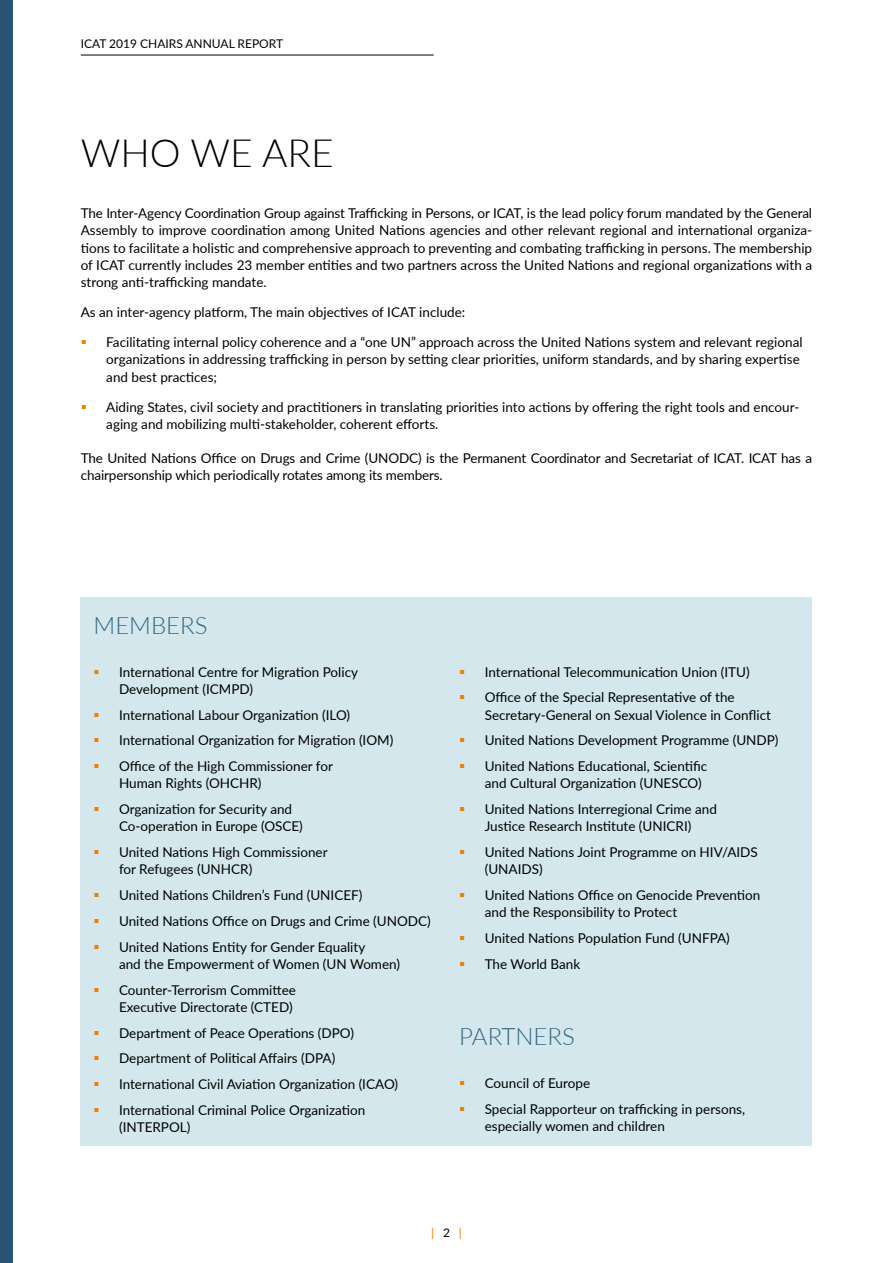
<style>
.page{position:relative;width:893px;height:1263px;background:#fff}
.page>*{position:absolute;margin:0;border:0;box-sizing:border-box;transform-origin:0 0}
.HEADING_A{font:300 39px "Lato";color:#000}
.HEADING_B{font:300 24px "Lato";color:#346883}
.BODY{font:13.5px/17.2px "Lato";color:#000}
.t1{font:12px "Lato";color:#000}
.t2{font:12px "Lato";color:#ef7d00}
.s1{color:#000}
</style>
<div class="page">
<div style="left:0;top:0;width:13px;height:1263px;background:#2a5476"></div>
<hr style="left:81px;top:55px;width:353px;height:1px;background:#000">
<div style="left:81px;top:597px;width:731px;height:549px;background:#d3e7ed"></div>
<p class="t1" style="left:81px;top:35px;width:204px">ICAT 2019 CHAIRS ANNUAL REPORT</p>
<p class="HEADING_A" style="left:81px;top:126px;width:255px">WHO WE ARE</p>
<p class="BODY" style="left:81px;top:204px;width:733px;text-align:justify">The Inter-Agency Coordination Group against Trafficking in Persons, or ICAT, is the lead policy forum mandated by the General Assembly to improve coordination among United Nations agencies and other relevant regional and international organiza&shy;tions to facilitate a holistic and comprehensive approach to preventing and combating trafficking in persons. The membership of ICAT currently includes 23 member entities and two partners across the United Nations and regional organizations with a strong anti-trafficking mandate.</p>
<p class="BODY" style="left:81px;top:303px;width:386px">As an inter-agency platform, The main objectives of ICAT include:</p>
<p class="BODY" style="left:106px;top:333px;width:698px">Facilitating internal policy coherence and a “one UN” approach across the United Nations system and relevant regional organizations in addressing trafficking in person by setting clear priorities, uniform standards, and by sharing expertise and best practices;</p>
<p class="BODY" style="left:106px;top:398px;width:695px">Aiding States, civil society and practitioners in translating priorities into actions by offering the right tools and encour&shy;aging and mobilizing multi-stakeholder, coherent efforts.</p>
<p class="BODY" style="left:81px;top:449px;width:733px">The United Nations Office on Drugs and Crime (UNODC) is the Permanent Coordinator and Secretariat of ICAT. ICAT has a chairpersonship which periodically rotates among its members.</p>
<p class="HEADING_B" style="left:94px;top:608px;width:115px">MEMBERS</p>
<p class="BODY" style="left:119px;top:662px;width:241px">International Centre for Migration Policy<br>Development (ICMPD)</p>
<p class="BODY" style="left:119px;top:705px;width:233px">International Labour Organization (ILO)</p>
<p class="BODY" style="left:119px;top:731px;width:276px">International Organization for Migration (IOM)</p>
<p class="BODY" style="left:119px;top:757px;width:215px">Office of the High Commissioner for<br>Human Rights (OHCHR)</p>
<p class="BODY" style="left:119px;top:800px;width:185px">Organization for Security and<br>Co-operation in Europe (OSCE)</p>
<p class="BODY" style="left:119px;top:843px;width:210px">United Nations High Commissioner for Refugees (UNHCR)</p>
<p class="BODY" style="left:119px;top:886px;width:245px">United Nations Children’s Fund (UNICEF)</p>
<p class="BODY" style="left:119px;top:912px;width:313px">United Nations Office on Drugs and Crime (UNODC)</p>
<p class="BODY" style="left:119px;top:937px;width:283px">United Nations Entity for Gender Equality<br>and the Empowerment of Women (UN Women)</p>
<p class="BODY" style="left:119px;top:980px;width:178px">Counter-Terrorism Committee<br>Executive Directorate (CTED)</p>
<p class="BODY" style="left:119px;top:1023px;width:236px">Department of Peace Operations (DPO)</p>
<p class="BODY" style="left:119px;top:1049px;width:218px">Department of Political Affairs (DPA)</p>
<p class="BODY" style="left:119px;top:1075px;width:281px">International Civil Aviation Organization (ICAO)</p>
<p class="BODY" style="left:119px;top:1101px;width:248px">International Criminal Police Organization (INTERPOL)</p>
<p class="BODY" style="left:485px;top:662px;width:266px">International Telecommunication Union (ITU)</p>
<p class="BODY" style="left:485px;top:688px;width:288px">Office of the Special Representative of the<br>Secretary-General on Sexual Violence in Conflict</p>
<p class="BODY" style="left:485px;top:731px;width:295px">United Nations Development Programme (UNDP)</p>
<p class="BODY" style="left:485px;top:757px;width:224px">United Nations Educational, Scientific and Cultural Organization (UNESCO)</p>
<p class="BODY" style="left:485px;top:800px;width:234px">United Nations Interregional Crime and<br>Justice Research Institute (UNICRI)</p>
<p class="BODY" style="left:485px;top:843px;width:275px">United Nations Joint Programme on HIV/AIDS (UNAIDS)</p>
<p class="BODY" style="left:485px;top:886px;width:277px">United Nations Office on Genocide Prevention and the Responsibility to Protect</p>
<p class="BODY" style="left:485px;top:929px;width:247px">United Nations Population Fund (UNFPA)</p>
<p class="BODY" style="left:485px;top:955px;width:97px">The World Bank</p>
<p class="HEADING_B" style="left:459px;top:1020px;width:117px">PARTNERS</p>
<p class="BODY" style="left:485px;top:1074px;width:107px">Council of Europe</p>
<p class="BODY" style="left:485px;top:1100px;width:262px">Special Rapporteur on trafficking in persons, especially women and children</p>
<p class="t2" style="left:431px;top:1223px;width:32px">| <span class="s1">2</span> |</p>
</div>
